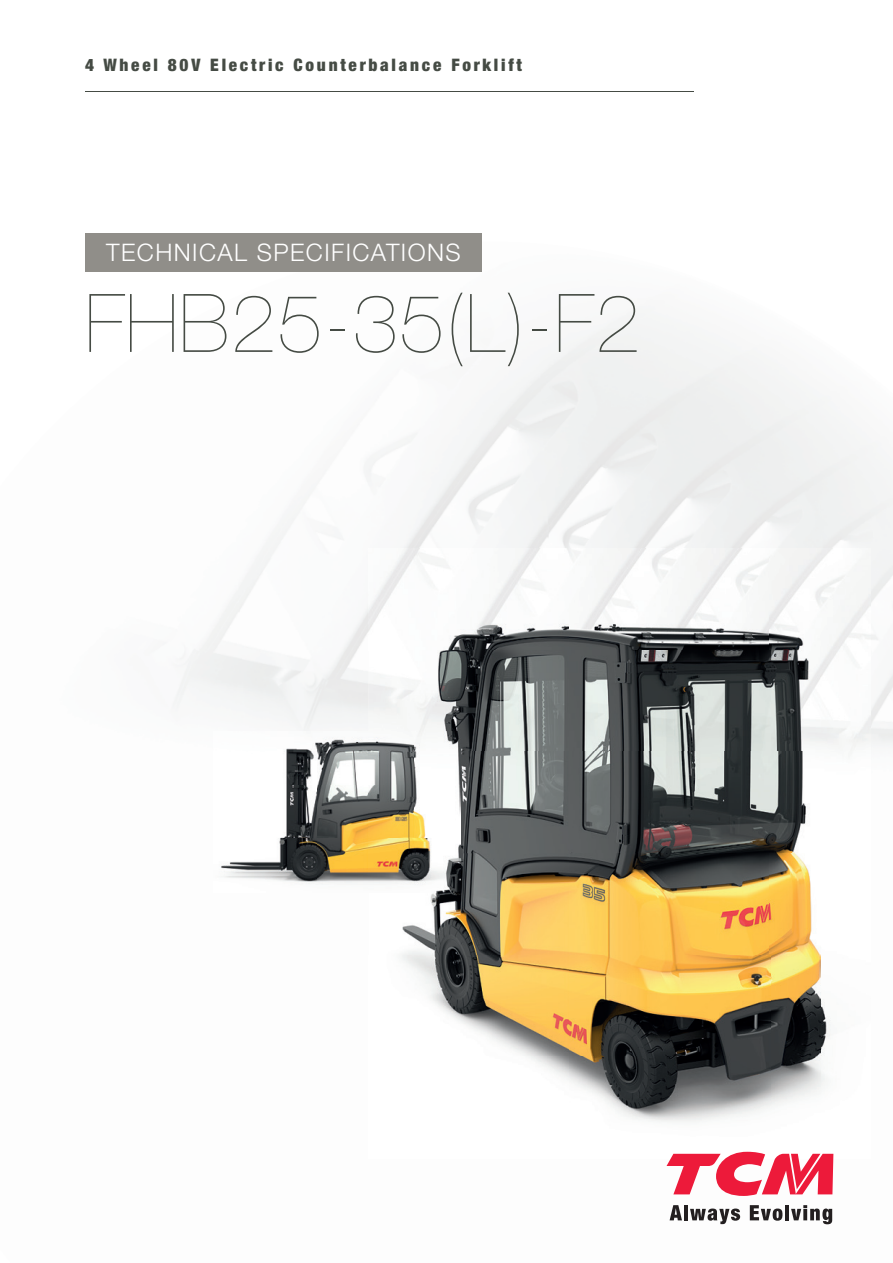
<style>
.page{position:relative;width:893px;height:1263px;background:#fff}
.page>*{position:absolute;margin:0;border:0;box-sizing:border-box;transform-origin:0 0}
.t1{font:200 81px "Helvetica Neue LT Pro";letter-spacing:.02em;color:#454b44}
.t2{font:300 24.15px "Helvetica Neue LT Pro";letter-spacing:.06em;color:#fff}
.t3{font:900 condensed 17.25px "Helvetica Neue LT Pro";letter-spacing:.16em;color:#454b44}
</style>
<div class="page">
<img style="left:268px;top:372px;width:265px;height:181px">
<img style="left:451px;top:543px;width:99px;height:6px">
<hr style="left:85px;top:91px;width:608px;height:1px;background:#454b44">
<div style="left:85px;top:234px;width:397px;height:38px;background:#908e89"></div>
<img style="left:215px;top:731px;width:245px;height:153px">
<img style="left:369px;top:549px;width:501px;height:203px">
<img style="left:460px;top:752px;width:346px;height:101px">
<img style="left:820px;top:954px;width:14px;height:204px">
<img style="left:369px;top:853px;width:451px;height:299px">
<svg style="left:666px;top:1152px;width:167px;height:44px"></svg>
<svg style="left:670px;top:1205px;width:12px;height:15px"></svg>
<hr style="left:684px;top:1205px;width:4px;height:15px;background:#231f20">
<svg style="left:690px;top:1208px;width:50px;height:16px"></svg>
<svg style="left:750px;top:1205px;width:32px;height:16px"></svg>
<hr style="left:785px;top:1205px;width:4px;height:15px;background:#231f20">
<svg style="left:791px;top:1205px;width:41px;height:19px"></svg>
<p class="t3" style="left:85px;top:54px;width:438px">4 Wheel 80V Electric Counterbalance Forklift</p>
<h2 class="t2" style="left:106px;top:237px;width:356px">TECHNICAL SPECIFICATIONS</h2>
<h1 class="t1" style="left:85px;top:276px;width:557px">FHB25-35(L)-F2</h1>
</div>
